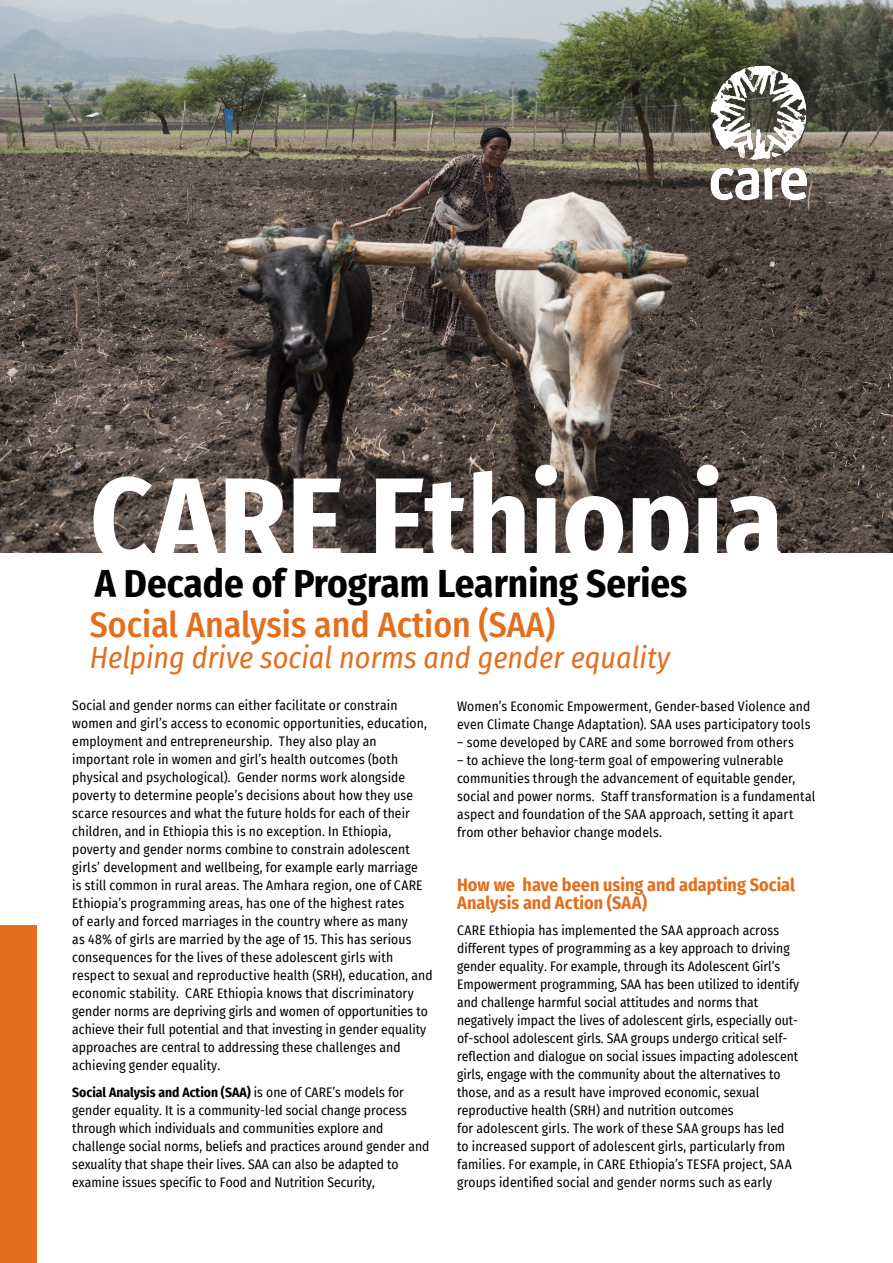
<style>
.page{position:relative;width:893px;height:1263px;background:#fff}
.page>*{position:absolute;margin:0;border:0;box-sizing:border-box;transform-origin:0 0}
.Headline_-_Thin__Ali{font:700 120.9px "Fira Sans Condensed";color:#fff}
.Headline_-_Thin__Ali-2{font:700 39px "Fira Sans Condensed";color:#000}
.Headline_-_Thin__Ali-3{font:500 35.55px "Fira Sans Condensed";color:#e36f1e}
.Headline_-_Thin__Ali-4{font:italic 30px "Fira Sans Condensed";color:#e36f1e}
.Body_Text_-_Align_Le{font:700 18px/18px "Fira Sans Condensed";color:#e36f1e}
.Body_Text_-_Align_Le-2{font:13.5px/18px "Fira Sans Condensed";letter-spacing:.005em;color:#000}
.s1{font-weight:700}
</style>
<div class="page">
<img style="left:0;top:0;width:893px;height:553px">
<div style="left:0;top:925px;width:37px;height:338px;background:#e36f1e"></div>
<img style="left:708px;top:60px;width:113px;height:147px">
<p class="Headline_-_Thin__Ali" style="left:90px;top:419px;width:695px">CARE Ethiopia</p>
<p class="Headline_-_Thin__Ali-3" style="left:90px;top:596px;width:467px">Social Analysis and Action (SAA)</p>
<p class="Headline_-_Thin__Ali-4" style="left:90px;top:635px;width:582px">Helping drive social norms and gender equality</p>
<p class="Headline_-_Thin__Ali-2" style="left:95px;top:550px;width:594px">A Decade of Program Learning Series</p>
<p class="Body_Text_-_Align_Le-2" style="left:72px;top:695px;width:362px">Social and gender norms can either facilitate or constrain women and girl’s access to economic opportunities, education, employment and entrepreneurship. They also play an important role in women and girl’s health outcomes (both physical and psychological). Gender norms work alongside poverty to determine people’s decisions about how they use scarce resources and what the future holds for each of their children, and in Ethiopia this is no exception. In Ethiopia, poverty and gender norms combine to constrain adolescent girls’ development and wellbeing, for example early marriage<br>is still common in rural areas. The Amhara region, one of CARE Ethiopia’s programming areas, has one of the highest rates<br>of early and forced marriages in the country where as many<br>as 48% of girls are married by the age of 15. This has serious consequences for the lives of these adolescent girls with respect to sexual and reproductive health (SRH), education, and economic stability. CARE Ethiopia knows that discriminatory gender norms are depriving girls and women of opportunities to achieve their full potential and that investing in gender equality approaches are central to addressing these challenges and achieving gender equality.</p>
<p class="Body_Text_-_Align_Le-2" style="left:72px;top:1082px;width:359px"><span class="s1">Social Analysis and Action (SAA)</span> is one of CARE’s models for gender equality. It is a community-led social change process through which individuals and communities explore and challenge social norms, beliefs and practices around gender and sexuality that shape their lives. SAA can also be adapted to examine issues specific to Food and Nutrition Security,</p>
<p class="Body_Text_-_Align_Le-2" style="left:457px;top:697px;width:355px">Women’s Economic Empowerment, Gender-based Violence and even Climate Change Adaptation). SAA uses participatory tools</p>
<p class="Body_Text_-_Align_Le-2" style="left:457px;top:733px;width:338px">– some developed by CARE and some borrowed from others</p>
<p class="Body_Text_-_Align_Le-2" style="left:457px;top:751px;width:360px">– to achieve the long-term goal of empowering vulnerable communities through the advancement of equitable gender, social and power norms. Staff transformation is a fundamental aspect and foundation of the SAA approach, setting it apart from other behavior change models.</p>
<p class="Body_Text_-_Align_Le" style="left:457px;top:875px;width:339px">How we have been using and adapting Social<br>Analysis and Action (SAA)</p>
<p class="Body_Text_-_Align_Le-2" style="left:457px;top:920px;width:344px">CARE Ethiopia has implemented the SAA approach across different types of programming as a key approach to driving gender equality. For example, through its Adolescent Girl’s Empowerment programming, SAA has been utilized to identify and challenge harmful social attitudes and norms that negatively impact the lives of adolescent girls, especially out&shy;of-school adolescent girls. SAA groups undergo critical self&shy;reflection and dialogue on social issues impacting adolescent girls, engage with the community about the alternatives to those, and as a result have improved economic, sexual reproductive health (SRH) and nutrition outcomes<br>for adolescent girls. The work of these SAA groups has led to increased support of adolescent girls, particularly from families. For example, in CARE Ethiopia’s TESFA project, SAA groups identified social and gender norms such as early</p>
</div>
